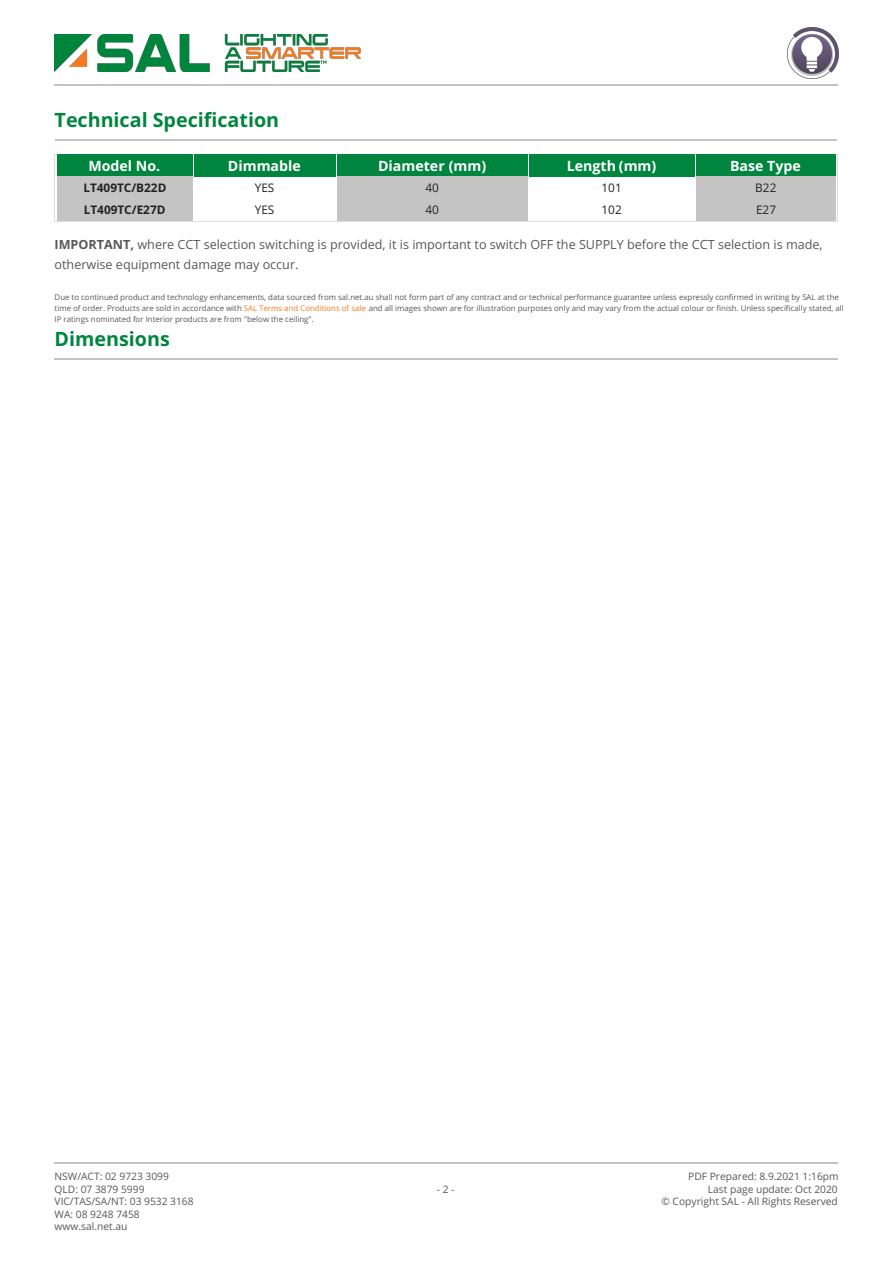
<style>
.page{position:relative;width:893px;height:1263px;background:#fff}
.page>*{position:absolute;margin:0;border:0;box-sizing:border-box;transform-origin:0 0}
.t1{font:700 19.65px "Open Sans";color:#00853f}
.t2{font:700 14.25px "Open Sans";color:#fff}
.t3{font:12.6px/19.6px "Open Sans";color:#585858}
.t4{font:700 11.85px "Open Sans";color:#222}
.t5{font:11.85px "Open Sans";color:#222}
.t6{font:10.2px/12.6px "Open Sans";color:#585858}
.t7{font:7.95px/11.1px "Open Sans";color:#585858}
.s1{font-weight:700}
.s2{color:#f47b20}
</style>
<div class="page">
<hr style="left:55px;top:154px;width:783px;height:1px;background:#ddd">
<hr style="left:55px;top:221px;width:783px;height:1px;background:#ddd">
<hr style="left:55px;top:154px;width:1px;height:68px;background:#ddd">
<hr style="left:837px;top:154px;width:1px;height:68px;background:#ddd">
<hr style="left:55px;top:140px;width:781px;height:1px;background:#c4c4c4">
<div style="left:57px;top:155px;width:135px;height:22px;background:#00853f"></div>
<div style="left:194px;top:155px;width:141px;height:22px;background:#00853f"></div>
<div style="left:337px;top:155px;width:190px;height:22px;background:#00853f"></div>
<div style="left:529px;top:155px;width:165px;height:22px;background:#00853f"></div>
<div style="left:696px;top:155px;width:139px;height:22px;background:#00853f"></div>
<div style="left:57px;top:177px;width:135px;height:22px;background:#c4c4c4"></div>
<div style="left:337px;top:177px;width:190px;height:22px;background:#c4c4c4"></div>
<div style="left:696px;top:177px;width:139px;height:22px;background:#c4c4c4"></div>
<div style="left:57px;top:199px;width:135px;height:22px;background:#c4c4c4"></div>
<div style="left:337px;top:199px;width:190px;height:22px;background:#c4c4c4"></div>
<div style="left:696px;top:199px;width:139px;height:22px;background:#c4c4c4"></div>
<hr style="left:55px;top:359px;width:783px;height:1px;background:#c4c4c4">
<hr style="left:55px;top:84px;width:783px;height:2px;background:#c4c4c4">
<img style="left:55px;top:34px;width:305px;height:38px">
<img style="left:787px;top:28px;width:51px;height:50px">
<hr style="left:55px;top:1162px;width:783px;height:1px;background:#c4c4c4">
<h1 class="t1" style="left:55px;top:112px;width:226px">Technical Specification</h1>
<h2 class="t2" style="left:88px;top:160px;width:73px">Model No.</h2>
<h2 class="t2" style="left:228px;top:160px;width:74px">Dimmable</h2>
<h2 class="t2" style="left:378px;top:160px;width:109px">Diameter (mm)</h2>
<h2 class="t2" style="left:567px;top:160px;width:91px">Length (mm)</h2>
<h2 class="t2" style="left:730px;top:160px;width:72px">Base Type</h2>
<h3 class="t4" style="left:83px;top:183px;width:85px">LT409TC/B22D</h3>
<h3 class="t5" style="left:255px;top:183px;width:21px">YES</h3>
<h3 class="t5" style="left:425px;top:183px;width:15px">40</h3>
<h3 class="t5" style="left:601px;top:183px;width:22px">101</h3>
<h3 class="t5" style="left:755px;top:183px;width:23px">B22</h3>
<h3 class="t4" style="left:84px;top:205px;width:83px">LT409TC/E27D</h3>
<h3 class="t5" style="left:255px;top:205px;width:21px">YES</h3>
<h3 class="t5" style="left:425px;top:205px;width:15px">40</h3>
<h3 class="t5" style="left:601px;top:205px;width:22px">102</h3>
<h3 class="t5" style="left:756px;top:205px;width:22px">E27</h3>
<h3 class="t3" style="left:55px;top:236px;width:769px"><span class="s1">IMPORTANT,</span> where CCT selection switching is provided, it is important to switch OFF the SUPPLY before the CCT selection is made, otherwise equipment damage may occur.</h3>
<p class="t7" style="left:55px;top:293px;width:790px">Due to continued product and technology enhancements, data sourced from sal.net.au shall not form part of any contract and or technical performance guarantee unless expressly confirmed in writing by SAL at the time of order. Products are sold in accordance with <span class="s2">SAL Terms and Conditions of sale</span> and all images shown are for illustration purposes only and may vary from the actual colour or finish. Unless specifically stated, all<br>IP ratings nominated for Interior products are from "below the ceiling".</p>
<h1 class="t1" style="left:55px;top:331px;width:117px">Dimensions</h1>
<p class="t6" style="left:55px;top:1171px;width:141px">NSW/ACT: 02 9723 3099<br>QLD: 07 3879 5999<br>VIC/TAS/SA/NT: 03 9532 3168<br>WA: 08 9248 7458 www.sal.net.au</p>
<p class="t6" style="left:437px;top:1184px;width:19px">- 2 -</p>
<p class="t6" style="left:661px;top:1171px;width:179px;text-align:right">PDF Prepared: 8.9.2021 1:16pm<br>Last page update: Oct 2020<br>© Copyright SAL - All Rights Reserved</p>
</div>
